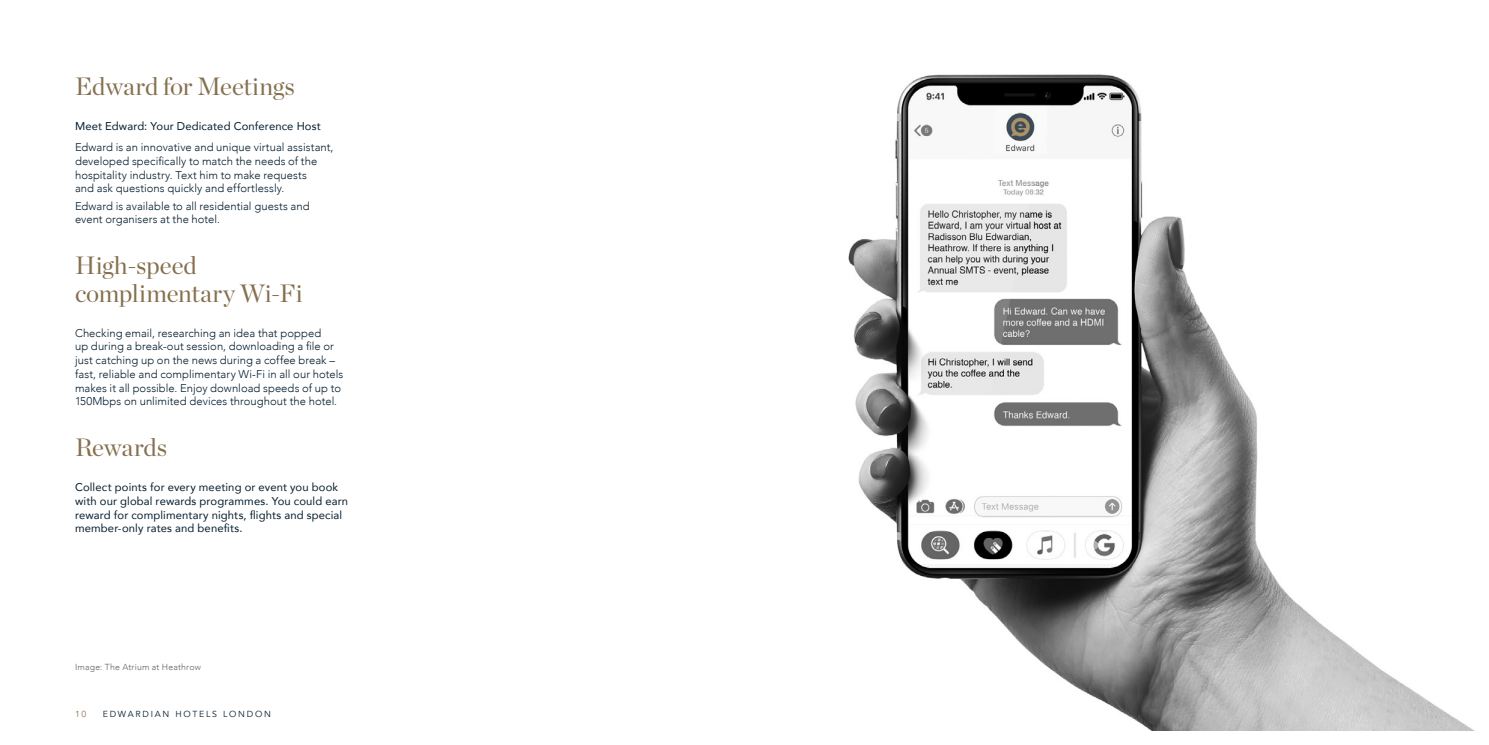
<style>
.page{position:relative;width:1489px;height:745px;background:#fff}
.page>*{position:absolute;margin:0;border:0;box-sizing:border-box;transform-origin:0 0}
.t1{font:25px/27.5px "Chronicle Display";color:#85704e}
.t2{font:300 11.25px/13.8px "Avenir";letter-spacing:.005em;color:#031c2d}
.t3{font:11.25px/13.8px "Avenir";letter-spacing:.01em;color:#031c2d}
.t4{font:300 8.75px "Avenir";letter-spacing:.02em;color:#626261}
.t5{font:8.75px "Avenir";letter-spacing:.2em;color:#031c2d}
.t6{font:8.75px "Avenir";color:#85704e}
</style>
<div class="page">
<img style="left:848px;top:74px;width:625px;height:656px">
<img style="left:994px;top:108px;width:52px;height:46px">
<h1 class="t1" style="left:75px;top:71px;width:221px">Edward for Meetings</h1>
<p class="t3" style="left:75px;top:119px;width:247px">Meet Edward: Your Dedicated Conference Host</p>
<p class="t2" style="left:75px;top:140px;width:260px">Edward is an innovative and unique virtual assistant, developed specifically to match the needs of the hospitality industry. Text him to make requests<br>and ask questions quickly and effortlessly.</p>
<p class="t2" style="left:75px;top:199px;width:236px">Edward is available to all residential guests and event organisers at the hotel.</p>
<h1 class="t1" style="left:75px;top:249px;width:229px">High-speed complimentary Wi-Fi</h1>
<p class="t2" style="left:75px;top:325px;width:270px">Checking email, researching an idea that popped<br>up during a break-out session, downloading a file or just catching up on the news during a coffee break – fast, reliable and complimentary Wi-Fi in all our hotels makes it all possible. Enjoy download speeds of up to 150Mbps on unlimited devices throughout the hotel.</p>
<h1 class="t1" style="left:75px;top:431px;width:94px">Rewards</h1>
<p class="t3" style="left:75px;top:479px;width:274px">Collect points for every meeting or event you book with our global rewards programmes. You could earn reward for complimentary nights, flights and special member-only rates and benefits.</p>
<p class="t4" style="left:75px;top:661px;width:127px">Image: The Atrium at Heathrow</p>
<p class="t6" style="left:75px;top:708px;width:13px">10</p>
<p class="t5" style="left:103px;top:708px;width:170px">EDWARDIAN HOTELS LONDON</p>
</div>
